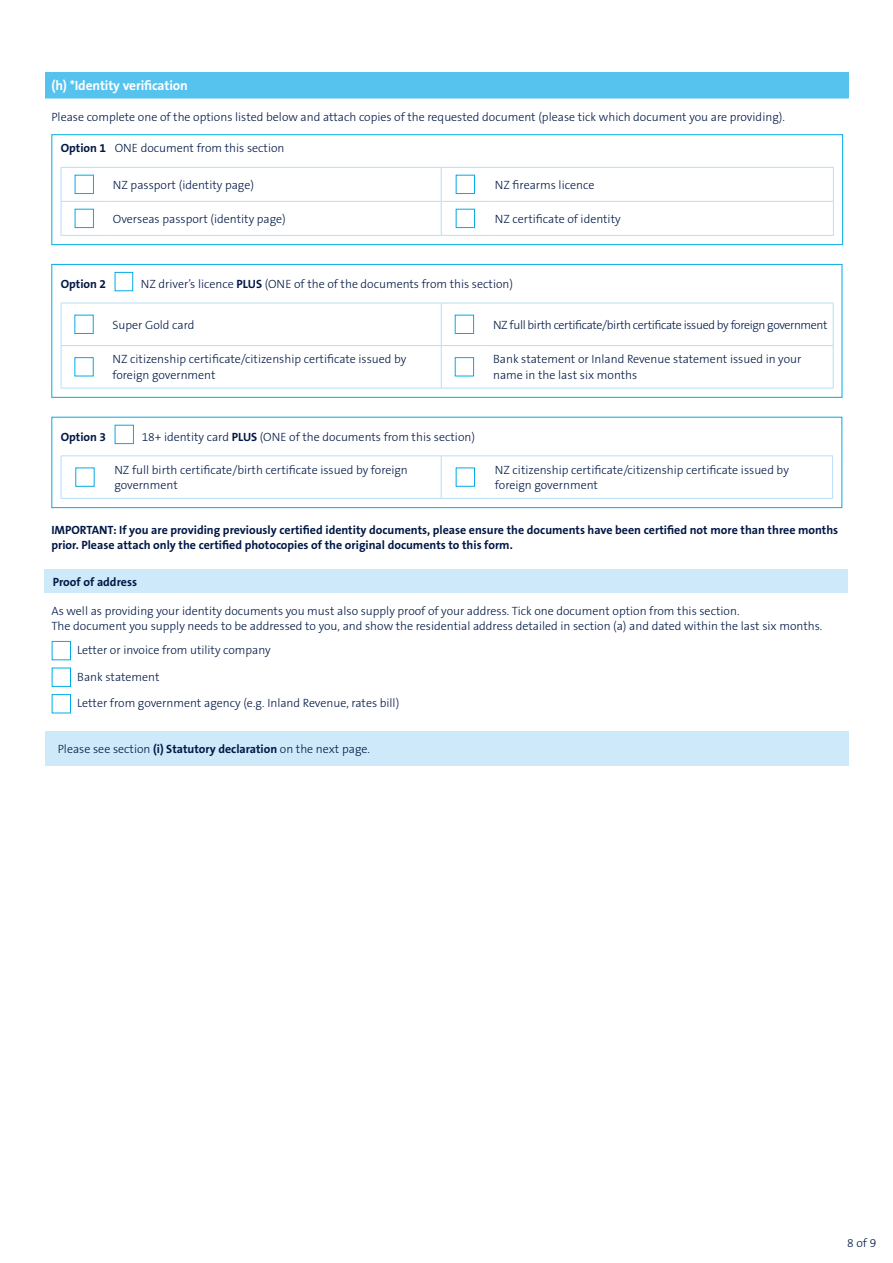
<style>
.page{position:relative;width:893px;height:1263px;background:#fff}
.page>*{position:absolute;margin:0;border:0;box-sizing:border-box;transform-origin:0 0}
.Form_Heading_Bold{font:700 13.5px "The Sans B7";letter-spacing:-.01em;color:#fff}
.Form_Body{font:300 12px/15.8px "The Sans B3";color:#001845}
.Form_Body-2{font:700 12px/15.8px "The Sans B7";color:#001845}
.Form_Body-3{font:300 12px "The Sans B3";letter-spacing:-.03em;color:#001845}
.Form_Section__Headin{font:300 12px "The Sans B3";color:#001845}
.s1{font-family:"The Sans B7";font-weight:700}
</style>
<div class="page">
<div style="left:45px;top:731px;width:804px;height:35px;background:#cee9f9"></div>
<div style="left:45px;top:72px;width:804px;height:26px;background:#56c2ee"></div>
<div style="left:45px;top:73px;width:804px;height:26px;background:#56c2ee"></div>
<div style="left:115px;top:272px;width:18px;height:19px;background:#fff;border:1px solid #00abe7"></div>
<hr style="left:61px;top:303px;width:1px;height:42px;background:#b6dff6">
<hr style="left:61px;top:303px;width:46px;height:1px;background:#b6dff6">
<hr style="left:107px;top:303px;width:334px;height:1px;background:#b6dff6">
<hr style="left:441px;top:303px;width:1px;height:42px;background:#b6dff6">
<hr style="left:441px;top:303px;width:47px;height:1px;background:#b6dff6">
<hr style="left:488px;top:303px;width:345px;height:1px;background:#b6dff6">
<hr style="left:833px;top:303px;width:1px;height:42px;background:#b6dff6">
<hr style="left:61px;top:346px;width:1px;height:42px;background:#b6dff6">
<hr style="left:61px;top:345px;width:46px;height:1px;background:#b6dff6">
<hr style="left:61px;top:388px;width:46px;height:1px;background:#b6dff6">
<hr style="left:107px;top:345px;width:334px;height:1px;background:#b6dff6">
<hr style="left:107px;top:388px;width:334px;height:1px;background:#b6dff6">
<hr style="left:441px;top:346px;width:1px;height:42px;background:#b6dff6">
<hr style="left:441px;top:345px;width:47px;height:1px;background:#b6dff6">
<hr style="left:441px;top:388px;width:47px;height:1px;background:#b6dff6">
<hr style="left:488px;top:345px;width:345px;height:1px;background:#b6dff6">
<hr style="left:833px;top:346px;width:1px;height:42px;background:#b6dff6">
<hr style="left:488px;top:388px;width:345px;height:1px;background:#b6dff6">
<div style="left:455px;top:315px;width:19px;height:19px;background:#fff;border:1px solid #00abe7"></div>
<svg style="left:74px;top:357px;width:20px;height:19px"></svg>
<div style="left:455px;top:357px;width:19px;height:19px;background:#fff;border:1px solid #00abe7"></div>
<div style="left:51px;top:264px;width:791px;height:134px;border:1px solid #00abe7"></div>
<hr style="left:61px;top:168px;width:1px;height:33px;background:#b6dff6">
<hr style="left:61px;top:202px;width:1px;height:33px;background:#b6dff6">
<hr style="left:61px;top:167px;width:46px;height:1px;background:#b6dff6">
<hr style="left:61px;top:201px;width:46px;height:1px;background:#b6dff6">
<hr style="left:61px;top:235px;width:46px;height:1px;background:#b6dff6">
<hr style="left:107px;top:167px;width:334px;height:1px;background:#b6dff6">
<hr style="left:107px;top:201px;width:334px;height:1px;background:#b6dff6">
<hr style="left:107px;top:235px;width:334px;height:1px;background:#b6dff6">
<hr style="left:441px;top:168px;width:1px;height:33px;background:#b6dff6">
<hr style="left:441px;top:202px;width:1px;height:33px;background:#b6dff6">
<hr style="left:441px;top:167px;width:48px;height:1px;background:#b6dff6">
<hr style="left:441px;top:201px;width:48px;height:1px;background:#b6dff6">
<hr style="left:441px;top:235px;width:48px;height:1px;background:#b6dff6">
<hr style="left:489px;top:167px;width:345px;height:1px;background:#b6dff6">
<hr style="left:833px;top:168px;width:1px;height:33px;background:#b6dff6">
<hr style="left:833px;top:202px;width:1px;height:33px;background:#b6dff6">
<hr style="left:489px;top:201px;width:345px;height:1px;background:#b6dff6">
<hr style="left:489px;top:235px;width:345px;height:1px;background:#b6dff6">
<div style="left:75px;top:175px;width:19px;height:19px;background:#fff;border:1px solid #00abe7"></div>
<div style="left:456px;top:175px;width:19px;height:19px;background:#fff;border:1px solid #00abe7"></div>
<div style="left:75px;top:209px;width:19px;height:19px;background:#fff;border:1px solid #00abe7"></div>
<div style="left:456px;top:209px;width:19px;height:19px;background:#fff;border:1px solid #00abe7"></div>
<div style="left:51px;top:134px;width:792px;height:111px;border:1px solid #00abe7"></div>
<div style="left:115px;top:425px;width:19px;height:19px;background:#fff;border:1px solid #00abe7"></div>
<hr style="left:61px;top:456px;width:1px;height:42px;background:#b6dff6">
<hr style="left:61px;top:455px;width:48px;height:1px;background:#b6dff6">
<hr style="left:61px;top:498px;width:48px;height:1px;background:#b6dff6">
<hr style="left:109px;top:455px;width:332px;height:1px;background:#b6dff6">
<hr style="left:109px;top:498px;width:332px;height:1px;background:#b6dff6">
<hr style="left:441px;top:456px;width:1px;height:42px;background:#b6dff6">
<hr style="left:441px;top:455px;width:48px;height:1px;background:#b6dff6">
<hr style="left:441px;top:498px;width:48px;height:1px;background:#b6dff6">
<hr style="left:489px;top:455px;width:344px;height:1px;background:#b6dff6">
<hr style="left:832px;top:456px;width:1px;height:42px;background:#b6dff6">
<hr style="left:489px;top:498px;width:344px;height:1px;background:#b6dff6">
<svg style="left:75px;top:467px;width:20px;height:20px"></svg>
<div style="left:456px;top:467px;width:19px;height:20px;background:#fff;border:1px solid #00abe7"></div>
<div style="left:51px;top:417px;width:791px;height:91px;border:1px solid #00abe7"></div>
<div style="left:44px;top:570px;width:804px;height:23px;background:#cee9f9"></div>
<div style="left:52px;top:641px;width:19px;height:19px;background:#fff;border:1px solid #00abe7"></div>
<div style="left:52px;top:668px;width:19px;height:19px;background:#fff;border:1px solid #00abe7"></div>
<div style="left:52px;top:694px;width:19px;height:19px;background:#fff;border:1px solid #00abe7"></div>
<p class="Form_Heading_Bold" style="left:51px;top:78px;width:138px">(h) *Identity verification</p>
<p class="Form_Body" style="left:51px;top:109px;width:735px">Please complete one of the options listed below and attach copies of the requested document (please tick which document you are providing).</p>
<p class="Form_Body" style="left:61px;top:141px;width:225px"><span class="s1">Option 1</span> ONE document from this section</p>
<p class="Form_Body" style="left:113px;top:177px;width:143px">NZ passport (identity page)</p>
<p class="Form_Body" style="left:495px;top:177px;width:101px">NZ firearms licence</p>
<p class="Form_Body" style="left:113px;top:211px;width:174px">Overseas passport (identity page)</p>
<p class="Form_Body" style="left:495px;top:211px;width:127px">NZ certificate of identity</p>
<p class="Form_Body-2" style="left:61px;top:277px;width:47px">Option 2</p>
<p class="Form_Body" style="left:141px;top:277px;width:374px">NZ driver’s licence <span class="s1">PLUS</span> (ONE of the of the documents from this section)</p>
<p class="Form_Body" style="left:113px;top:317px;width:83px">Super Gold card</p>
<p class="Form_Body-3" style="left:493px;top:318px;width:336px">NZ full birth certificate/birth certificate issued by foreign government</p>
<p class="Form_Body" style="left:113px;top:352px;width:295px">NZ citizenship certificate/citizenship certificate issued by foreign government</p>
<p class="Form_Body" style="left:493px;top:352px;width:310px">Bank statement or Inland Revenue statement issued in your name in the last six months</p>
<p class="Form_Body-2" style="left:61px;top:429px;width:47px">Option 3</p>
<p class="Form_Body" style="left:142px;top:429px;width:335px">18+ identity card <span class="s1">PLUS</span> (ONE of the documents from this section)</p>
<p class="Form_Body" style="left:114px;top:462px;width:295px">NZ full birth certificate/birth certificate issued by foreign government</p>
<p class="Form_Body" style="left:495px;top:462px;width:295px">NZ citizenship certificate/citizenship certificate issued by foreign government</p>
<p class="Form_Body-2" style="left:51px;top:522px;width:788px">IMPORTANT: If you are providing previously certified identity documents, please ensure the documents have been certified not more than three months prior. Please attach only the certified photocopies of the original documents to this form.</p>
<p class="Form_Body-2" style="left:53px;top:574px;width:86px">Proof of address</p>
<p class="Form_Body" style="left:51px;top:603px;width:772px">As well as providing your identity documents you must also supply proof of your address. Tick one document option from this section.<br>The document you supply needs to be addressed to you, and show the residential address detailed in section (a) and dated within the last six months.</p>
<p class="Form_Body" style="left:77px;top:643px;width:195px">Letter or invoice from utility company</p>
<p class="Form_Body" style="left:77px;top:669px;width:84px">Bank statement</p>
<p class="Form_Body" style="left:77px;top:696px;width:324px">Letter from government agency (e.g. Inland Revenue, rates bill)</p>
<p class="Form_Section__Headin" style="left:58px;top:742px;width:314px">Please see section <span class="s1">(i) Statutory declaration</span> on the next page.</p>
<p class="Form_Body" style="left:847px;top:1235px;width:31px">8 of 9</p>
</div>
